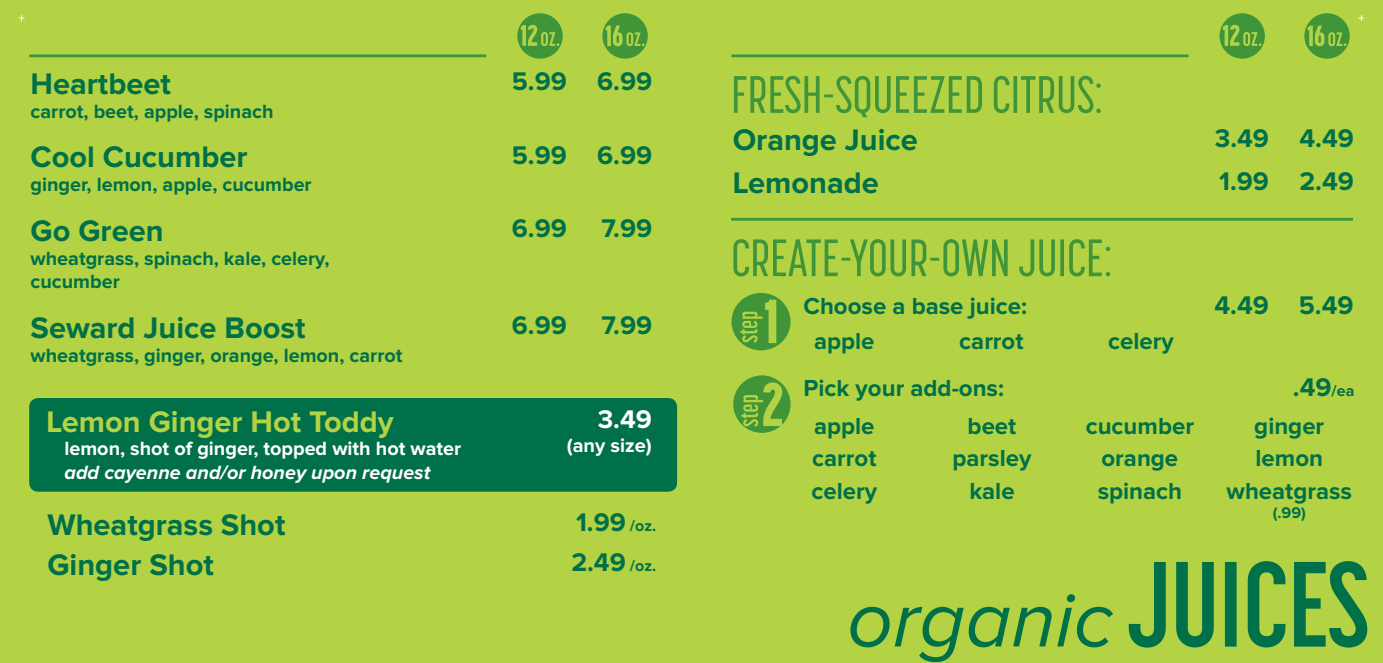
<style>
.page{position:relative;width:1383px;height:663px;background:#fff}
.page>*{position:absolute;margin:0;border:0;box-sizing:border-box;transform-origin:0 0}
.t1{font:italic 80px "Proxima Nova";color:#007049}
.t2{font:700 30.8px "Proxima Nova";color:#007049}
.t3{font:700 30.8px "Proxima Nova";color:#b3d345}
.t4{font:700 26.4px "Proxima Nova";color:#007049}
.t5{font:700 26.4px "Proxima Nova";color:#fff}
.t6{font:700 24px "Proxima Nova";color:#007049}
.t7{font:700 20px "Proxima Nova";color:#fff}
.t8{font:700 19.8px/23.8px "Proxima Nova";color:#007049}
.t9{font:700 19.8px "Proxima Nova";color:#fff}
.t10{font:italic 700 19.8px "Proxima Nova";color:#fff}
.t11{font:700 16px "Proxima Nova";color:#007049}
.s1{font-size:16px}
</style>
<div class="page">
<div style="left:0;top:0;width:1382px;height:662px;background:#b3d345"></div>
<svg style="left:602px;top:13px;width:46px;height:46px"></svg>
<svg style="left:1304px;top:13px;width:45px;height:46px"></svg>
<svg style="left:517px;top:13px;width:45px;height:46px"></svg>
<svg style="left:1219px;top:13px;width:45px;height:46px"></svg>
<hr style="left:29px;top:54px;width:457px;height:3px;background:#3f9537">
<div style="left:29px;top:398px;width:648px;height:93px;background:#007049;border-radius:9px"></div>
<svg style="left:734px;top:76px;width:366px;height:41px"></svg>
<svg style="left:733px;top:239px;width:377px;height:37px"></svg>
<svg style="left:731px;top:293px;width:59px;height:57px"></svg>
<svg style="left:733px;top:375px;width:57px;height:57px"></svg>
<hr style="left:731px;top:54px;width:457px;height:3px;background:#3f9537">
<hr style="left:731px;top:218px;width:621px;height:2px;background:#3f9537">
<svg style="left:1128px;top:561px;width:239px;height:86px"></svg>
<svg style="left:1358px;top:15px;width:6px;height:6px"></svg>
<svg style="left:19px;top:15px;width:5px;height:6px"></svg>
<h2 class="t2" style="left:31px;top:69px;width:142px">Heartbeet</h2>
<p class="t8" style="left:31px;top:100px;width:244px">carrot, beet, apple, spinach</p>
<h2 class="t2" style="left:31px;top:143px;width:218px">Cool Cucumber</h2>
<p class="t8" style="left:31px;top:173px;width:283px">ginger, lemon, apple, cucumber</p>
<h2 class="t2" style="left:31px;top:216px;width:134px">Go Green</h2>
<p class="t8" style="left:31px;top:247px;width:300px">wheatgrass, spinach, kale, celery, cucumber</p>
<h2 class="t2" style="left:31px;top:313px;width:276px">Seward Juice Boost</h2>
<p class="t8" style="left:31px;top:344px;width:373px">wheatgrass, ginger, orange, lemon, carrot</p>
<h2 class="t3" style="left:46px;top:407px;width:349px">Lemon Ginger Hot Toddy</h2>
<p class="t9" style="left:64px;top:439px;width:398px">lemon, shot of ginger, topped with hot water</p>
<p class="t10" style="left:64px;top:463px;width:367px">add cayenne and/or honey upon request</p>
<h3 class="t4" style="left:512px;top:69px;width:142px">5.99 6.99</h3>
<h3 class="t4" style="left:512px;top:143px;width:142px">5.99 6.99</h3>
<h3 class="t4" style="left:512px;top:216px;width:56px">6.99</h3>
<h3 class="t4" style="left:601px;top:216px;width:52px">7.99</h3>
<h3 class="t4" style="left:512px;top:313px;width:56px">6.99</h3>
<h3 class="t4" style="left:601px;top:313px;width:52px">7.99</h3>
<h3 class="t5" style="left:597px;top:407px;width:56px">3.49</h3>
<p class="t7" style="left:567px;top:436px;width:86px">(any size)</p>
<h2 class="t2" style="left:47px;top:510px;width:239px">Wheatgrass Shot</h2>
<h3 class="t4" style="left:576px;top:510px;width:82px">1.99 <span class="s1">/oz.</span></h3>
<h2 class="t2" style="left:47px;top:550px;width:168px">Ginger Shot</h2>
<h3 class="t4" style="left:571px;top:550px;width:86px">2.49 <span class="s1">/oz.</span></h3>
<h2 class="t2" style="left:732px;top:126px;width:187px">Orange Juice</h2>
<h3 class="t4" style="left:1214px;top:126px;width:140px">3.49 4.49</h3>
<h2 class="t2" style="left:732px;top:169px;width:148px">Lemonade</h2>
<h3 class="t4" style="left:1219px;top:169px;width:136px">1.99 2.49</h3>
<p class="t6" style="left:803px;top:295px;width:225px">Choose a base juice:</p>
<h3 class="t4" style="left:1214px;top:293px;width:141px">4.49 5.49</h3>
<p class="t6" style="left:814px;top:330px;width:62px">apple</p>
<p class="t6" style="left:959px;top:330px;width:66px">carrot</p>
<p class="t6" style="left:1108px;top:330px;width:67px">celery</p>
<p class="t6" style="left:803px;top:377px;width:202px">Pick your add-ons:</p>
<h3 class="t4" style="left:1292px;top:375px;width:63px">.49<span class="s1">/ea</span></h3>
<p class="t6" style="left:814px;top:415px;width:62px">apple</p>
<p class="t6" style="left:967px;top:415px;width:50px">beet</p>
<p class="t6" style="left:1085px;top:415px;width:110px">cucumber</p>
<p class="t6" style="left:1254px;top:415px;width:71px">ginger</p>
<p class="t6" style="left:812px;top:447px;width:66px">carrot</p>
<p class="t6" style="left:952px;top:447px;width:80px">parsley</p>
<p class="t6" style="left:1101px;top:447px;width:78px">orange</p>
<p class="t6" style="left:1255px;top:447px;width:69px">lemon</p>
<p class="t6" style="left:811px;top:479px;width:67px">celery</p>
<p class="t6" style="left:969px;top:479px;width:47px">kale</p>
<p class="t6" style="left:1097px;top:479px;width:86px">spinach</p>
<p class="t6" style="left:1226px;top:479px;width:127px">wheatgrass</p>
<p class="t11" style="left:1272px;top:505px;width:35px">(.99)</p>
<h1 class="t1" style="left:847px;top:583px;width:267px">organic</h1>
</div>
